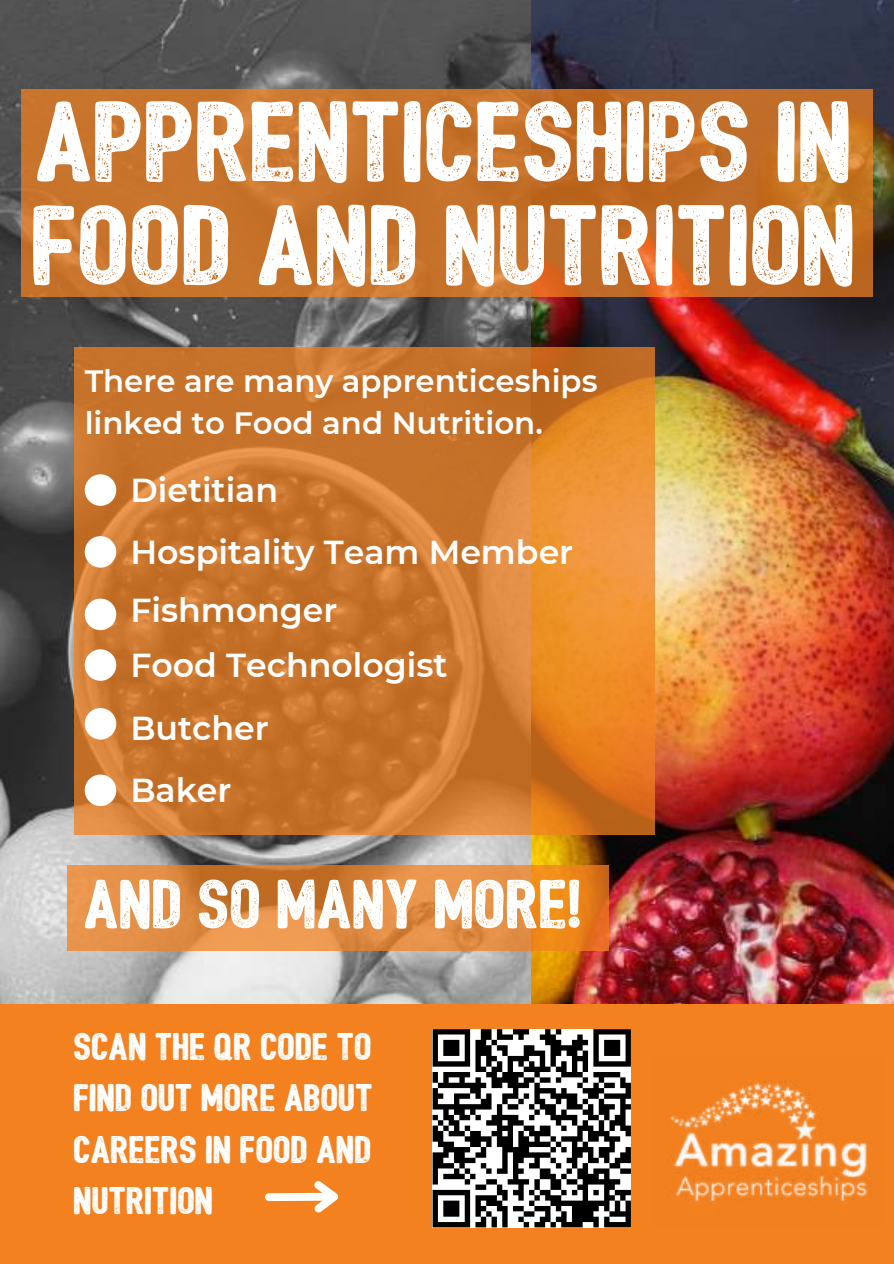
<style>
.page{position:relative;width:894px;height:1264px;background:#fff}
.page>*{position:absolute;margin:0;border:0;box-sizing:border-box;transform-origin:0 0}
.t1{font:108.45px/103.6px "Bushcraft textured";color:#fff}
.t2{font:66px "Bushcraft textured";color:#fff}
.t3{font:36.75px/51.3px "Bushcraft textured";color:#fff;text-align:justify}
.t4{font:600 33.15px/61.8px "Montserrat";color:#fff}
.t5{font:600 30.75px/42px "Montserrat";color:#fff}
</style>
<div class="page">
<img style="left:0;top:0;width:531px;height:1004px">
<img style="left:531px;top:0;width:362px;height:1004px">
<div style="left:0;top:1004px;width:893px;height:259px;background:#f38120"></div>
<svg style="left:74px;top:347px;width:580px;height:487px;background:#d0792d"></svg>
<svg style="left:67px;top:865px;width:541px;height:85px;background:#e0883b"></svg>
<div style="left:85px;top:474px;width:31px;height:32px;background:#fff;border-radius:50%"></div>
<div style="left:85px;top:536px;width:31px;height:31px;background:#fff;border-radius:50%"></div>
<div style="left:85px;top:598px;width:31px;height:32px;background:#fff;border-radius:50%"></div>
<div style="left:85px;top:649px;width:31px;height:31px;background:#fff;border-radius:50%"></div>
<div style="left:85px;top:708px;width:31px;height:31px;background:#fff;border-radius:50%"></div>
<div style="left:85px;top:774px;width:31px;height:32px;background:#fff;border-radius:50%"></div>
<div style="left:269px;top:1192px;width:63px;height:9px;background:#fff"></div>
<svg style="left:307px;top:1181px;width:32px;height:32px"></svg>
<svg style="left:21px;top:89px;width:852px;height:208px;background:#c67129"></svg>
<img style="left:668px;top:1080px;width:204px;height:122px">
<svg style="left:432px;top:1029px;width:198px;height:198px;background:#7c7c7c"></svg>
<h1 class="t1" style="left:33px;top:94px;width:825px">APPRENTICESHIPS IN<br>FOOD AND NUTRITION</h1>
<p class="t5" style="left:85px;top:359px;width:514px">There are many apprenticeships linked to Food and Nutrition.</p>
<p class="t4" style="left:130px;top:458px;width:444px">Dietitian<br>Hospitality Team Member</p>
<p class="t4" style="left:130px;top:582px;width:319px;line-height:54.6px">Fishmonger<br>Food Technologist</p>
<p class="t4" style="left:130px;top:695px;width:140px;line-height:62.6px">Butcher<br>Baker</p>
<h2 class="t2" style="left:85px;top:876px;width:499px">AND SO MANY MORE!</h2>
<p class="t3" style="left:74px;top:1022px;width:300px">SCAN THE QR CODE TO FIND OUT MORE ABOUT CAREERS IN FOOD AND NUTRITION</p>
</div>
